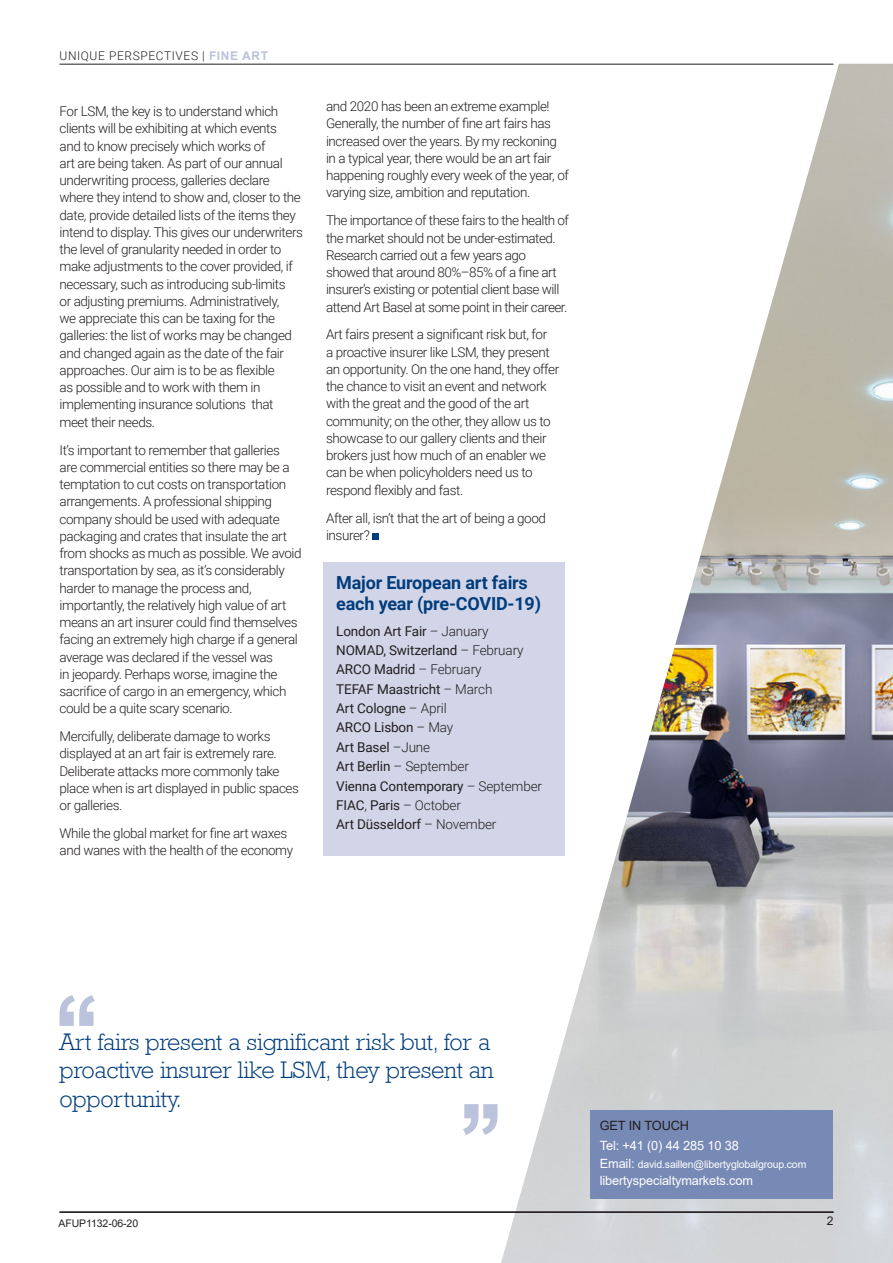
<style>
.page{position:relative;width:893px;height:1263px;background:#fff}
.page>*{position:absolute;margin:0;border:0;box-sizing:border-box;transform-origin:0 0}
.t1{font:300 24px/28.5px "Rockwell";letter-spacing:-.01em;color:#013d7d}
.t2{font:700 18px/21px "Roboto";letter-spacing:-.01em;color:#013d7d}
.Body_copy{font:300 13.5px/17.2px "Roboto";letter-spacing:-.03em;color:#231f20}
.t3{font:13.5px/19.4px "Roboto";letter-spacing:-.01em;color:#231f20}
.t4{font:12.75px "Arial";letter-spacing:-.01em;color:#fff}
.t5{font:12.75px "Arial";letter-spacing:-.01em;color:#231f20}
.t6{font:300 12px "Roboto";letter-spacing:.05em;color:#231f20}
.t7{font:12px "Arial";color:#231f20}
.t8{font:10.5px "Arial";letter-spacing:-.015em;color:#fff}
.t9{font:10.5px "Arial";letter-spacing:-.01em;color:#231f20}
.s1{font-family:"Arial";font-weight:700;color:#bbc2db}
.s2{font-weight:300}
.s3{font-size:12.75px}
</style>
<div class="page">
<img style="left:501px;top:64px;width:392px;height:1199px">
<hr style="left:60px;top:64px;width:773px;height:1px;background:#231f20">
<div style="left:372px;top:534px;width:7px;height:6px;background:#013d7d"></div>
<div style="left:590px;top:1111px;width:243px;height:88px;background:#7789b5"></div>
<hr style="left:60px;top:1212px;width:773px;height:1px;background:#231f20">
<svg style="left:60px;top:995px;width:35px;height:31px"></svg>
<svg style="left:463px;top:1104px;width:34px;height:31px"></svg>
<div style="left:323px;top:562px;width:242px;height:294px;background:#d1d5e7"></div>
<p class="t6" style="left:60px;top:47px;width:210px">UNIQUE PERSPECTIVES | <span class="s1">FINE ART</span></p>
<p class="Body_copy" style="left:60px;top:102px;width:245px">For LSM, the key is to understand which clients will be exhibiting at which events<br>and to know precisely which works of<br>art are being taken. As part of our annual underwriting process, galleries declare where they intend to show and, closer to the date, provide detailed lists of the items they intend to display. This gives our underwriters the level of granularity needed in order to make adjustments to the cover provided, if necessary, such as introducing sub-limits<br>or adjusting premiums. Administratively,<br>we appreciate this can be taxing for the galleries: the list of works may be changed and changed again as the date of the fair approaches. Our aim is to be as flexible<br>as possible and to work with them in implementing insurance solutions that meet their needs.</p>
<p class="Body_copy" style="left:60px;top:441px;width:244px">It’s important to remember that galleries<br>are commercial entities so there may be a temptation to cut costs on transportation arrangements. A professional shipping company should be used with adequate packaging and crates that insulate the art from shocks as much as possible. We avoid transportation by sea, as it’s considerably harder to manage the process and, importantly, the relatively high value of art means an art insurer could find themselves facing an extremely high charge if a general average was declared if the vessel was<br>in jeopardy. Perhaps worse, imagine the sacrifice of cargo in an emergency, which could be a quite scary scenario.</p>
<p class="Body_copy" style="left:60px;top:727px;width:241px">Mercifully, deliberate damage to works displayed at an art fair is extremely rare.<br>Deliberate attacks more commonly take place when is art displayed in public spaces or galleries.</p>
<p class="Body_copy" style="left:60px;top:824px;width:235px">While the global market for fine art waxes and wanes with the health of the economy</p>
<p class="Body_copy" style="left:326px;top:97px;width:244px">and 2020 has been an extreme example!<br>Generally, the number of fine art fairs has increased over the years. By my reckoning in a typical year, there would be an art fair happening roughly every week of the year, of varying size, ambition and reputation.</p>
<p class="Body_copy" style="left:326px;top:211px;width:244px">The importance of these fairs to the health of the market should not be under-estimated.<br>Research carried out a few years ago showed that around 80%–85% of a fine art insurer’s existing or potential client base will attend Art Basel at some point in their career.</p>
<p class="Body_copy" style="left:326px;top:325px;width:235px">Art fairs present a significant risk but, for<br>a proactive insurer like LSM, they present an opportunity. On the one hand, they offer the chance to visit an event and network with the great and the good of the art community; on the other, they allow us to showcase to our gallery clients and their brokers just how much of an enabler we can be when policyholders need us to respond flexibly and fast.</p>
<p class="Body_copy" style="left:326px;top:509px;width:222px">After all, isn’t that the art of being a good insurer?</p>
<h2 class="t2" style="left:336px;top:571px;width:206px">Major European art fairs each year (pre-COVID-19)</h2>
<p class="t3" style="left:336px;top:620px;width:207px">London Art Fair <span class="s2">– January<br></span>NOMAD, Switzerland <span class="s2">– February<br></span>ARCO Madrid <span class="s2">– February<br></span>TEFAF Maastricht <span class="s2">– March<br></span>Art Cologne <span class="s2">– April<br></span>ARCO Lisbon <span class="s2">– May<br></span>Art Basel <span class="s2">–June<br></span>Art Berlin <span class="s2">– September<br></span>Vienna Contemporary <span class="s2">– September<br></span>FIAC<span class="s2">,</span> Paris <span class="s2">– October<br></span>Art Düsseldorf <span class="s2">– November</span></p>
<p class="t1" style="left:60px;top:1027px;width:436px">Art fairs present a significant risk but, for a proactive insurer like LSM, they present an opportunity.</p>
<p class="t9" style="left:59px;top:1216px;width:81px">AFUP1132-06-20</p>
<p class="t5" style="left:600px;top:1116px;width:91px">GET IN TOUCH</p>
<p class="t4" style="left:600px;top:1137px;width:141px">Tel: +41 (0) 44 285 10 38</p>
<p class="t8" style="left:600px;top:1157px;width:208px"><span class="s3">Email:</span> david.saillen@libertyglobalgroup.com</p>
<p class="t4" style="left:600px;top:1172px;width:155px">libertyspecialtymarkets.com</p>
<p class="t7" style="left:827px;top:1212px;width:8px">2</p>
</div>
